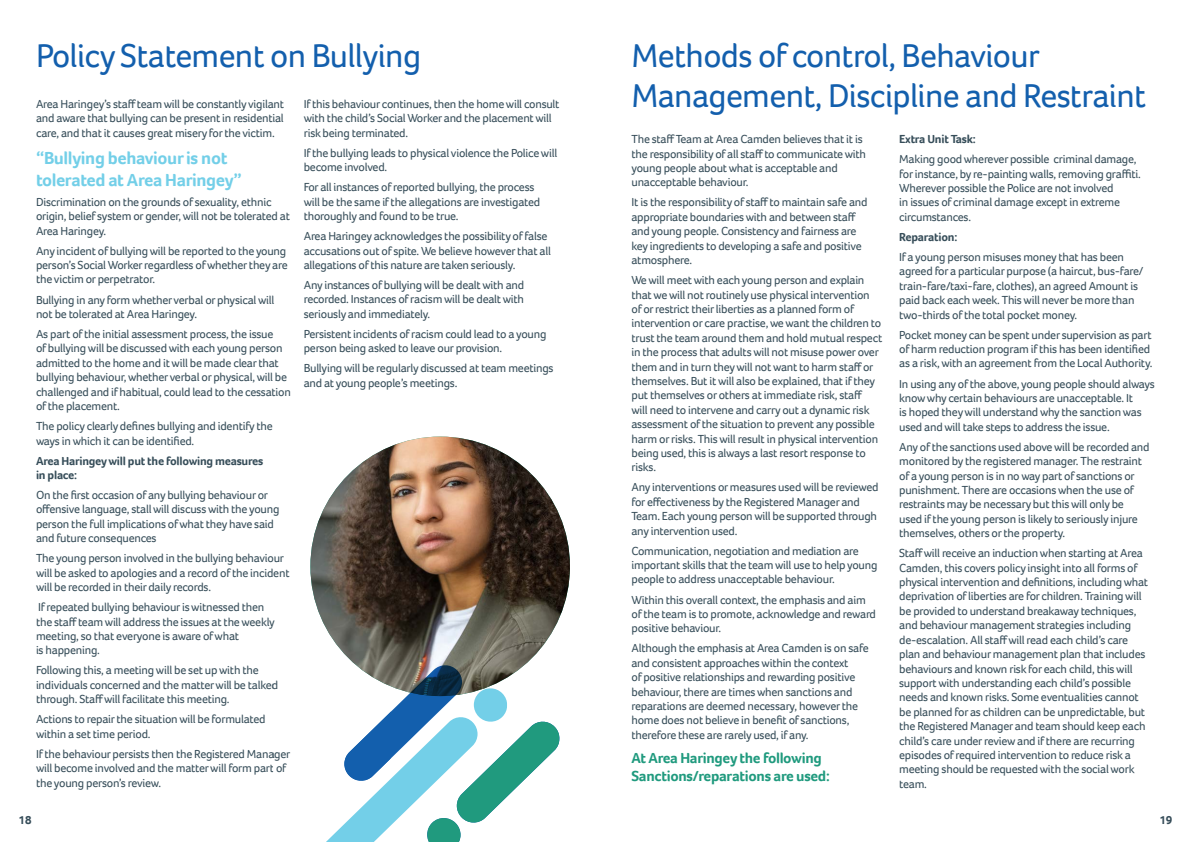
<style>
.page{position:relative;width:1191px;height:842px;background:#fff}
.page>*{position:absolute;margin:0;border:0;box-sizing:border-box;transform-origin:0 0}
.t1{font:34px/40.8px "Foco";letter-spacing:-.02em;color:#135fad}
.t2{font:700 18px/21.6px "Foco";letter-spacing:-.02em;color:#73cfe8}
.t3{font:700 15px/18px "Foco";letter-spacing:-.02em;color:#209a7e}
.t4{font:12px/14.4px "Foco";letter-spacing:-.02em;color:#364d59}
.t5{font:700 12px/14.4px "Foco";letter-spacing:-.02em;color:#364d59}
</style>
<div class="page">
<img style="left:310px;top:437px;width:260px;height:259px;border-radius:130px">
<svg style="left:326px;top:664px;width:233px;height:178px"></svg>
<h1 class="t1" style="left:36px;top:34px;width:387px">Policy Statement on Bullying</h1>
<p class="t4" style="left:36px;top:97px;width:250px;text-align:justify">Area Haringey’s staff team will be constantly vigilant and aware that bullying can be present in residential care, and that it causes great misery for the victim.</p>
<h2 class="t2" style="left:36px;top:147px;width:207px">“Bullying behaviour is not tolerated at Area Haringey”</h2>
<p class="t4" style="left:36px;top:194px;width:255px">Discrimination on the grounds of sexuality, ethnic origin, belief system or gender, will not be tolerated at<br>Area Haringey.</p>
<p class="t4" style="left:36px;top:243px;width:253px;text-align:justify">Any incident of bullying will be reported to the young person’s Social Worker regardless of whether they are the victim or perpetrator.</p>
<p class="t4" style="left:36px;top:292px;width:240px">Bullying in any form whether verbal or physical will not be tolerated at Area Haringey.</p>
<p class="t4" style="left:36px;top:327px;width:256px">As part of the initial assessment process, the issue<br>of bullying will be discussed with each young person admitted to the home and it will be made clear that bullying behaviour, whether verbal or physical, will be challenged and if habitual, could lead to the cessation of the placement.</p>
<p class="t4" style="left:36px;top:419px;width:238px">The policy clearly defines bullying and identify the ways in which it can be identified.</p>
<p class="t5" style="left:36px;top:453px;width:229px">Area Haringey will put the following measures in place:</p>
<p class="t4" style="left:36px;top:488px;width:245px">On the first occasion of any bullying behaviour or offensive language, stall will discuss with the young person the full implications of what they have said and future consequences</p>
<p class="t4" style="left:36px;top:551px;width:255px">The young person involved in the bullying behaviour will be asked to apologies and a record of the incident will be recorded in their daily records.</p>
<p class="t4" style="left:36px;top:600px;width:240px">If repeated bullying behaviour is witnessed then the staff team will address the issues at the weekly meeting, so that everyone is aware of what<br>is happening.</p>
<p class="t4" style="left:36px;top:663px;width:243px">Following this, a meeting will be set up with the individuals concerned and the matter will be talked through. Staff will facilitate this meeting.</p>
<p class="t4" style="left:36px;top:712px;width:231px">Actions to repair the situation will be formulated within a set time period.</p>
<p class="t4" style="left:36px;top:746px;width:256px">If the behaviour persists then the Registered Manager will become involved and the matter will form part of the young person’s review.</p>
<p class="t4" style="left:304px;top:97px;width:257px">If this behaviour continues, then the home will consult with the child’s Social Worker and the placement will risk being terminated.</p>
<p class="t4" style="left:304px;top:145px;width:255px">If the bullying leads to physical violence the Police will become involved.</p>
<p class="t4" style="left:304px;top:180px;width:238px">For all instances of reported bullying, the process will be the same if the allegations are investigated thoroughly and found to be true.</p>
<p class="t4" style="left:304px;top:229px;width:249px">Area Haringey acknowledges the possibility of false accusations out of spite. We believe however that all allegations of this nature are taken seriously.</p>
<p class="t4" style="left:304px;top:278px;width:222px;text-align:justify">Any instances of bullying will be dealt with and recorded. Instances of racism will be dealt with seriously and immediately.</p>
<p class="t4" style="left:304px;top:327px;width:244px">Persistent incidents of racism could lead to a young person being asked to leave our provision.</p>
<p class="t4" style="left:304px;top:361px;width:251px">Bullying will be regularly discussed at team meetings and at young people’s meetings.</p>
<h1 class="t1" style="left:631px;top:34px;width:516px">Methods of control, Behaviour<br>Management, Discipline and Restraint</h1>
<p class="t4" style="left:631px;top:132px;width:236px">The staff Team at Area Camden believes that it is the responsibility of all staff to communicate with young people about what is acceptable and unacceptable behaviour.</p>
<p class="t4" style="left:631px;top:195px;width:238px">It is the responsibility of staff to maintain safe and appropriate boundaries with and between staff and young people. Consistency and fairness are key ingredients to developing a safe and positive atmosphere.</p>
<p class="t4" style="left:631px;top:273px;width:252px">We will meet with each young person and explain that we will not routinely use physical intervention of or restrict their liberties as a planned form of intervention or care practise, we want the children to trust the team around them and hold mutual respect in the process that adults will not misuse power over them and in turn they will not want to harm staff or themselves. But it will also be explained, that if they put themselves or others at immediate risk, staff<br>will need to intervene and carry out a dynamic risk assessment of the situation to prevent any possible harm or risks. This will result in physical intervention being used, this is always a last resort response to risks.</p>
<p class="t4" style="left:631px;top:480px;width:249px">Any interventions or measures used will be reviewed for effectiveness by the Registered Manager and Team. Each young person will be supported through any intervention used.</p>
<p class="t4" style="left:631px;top:543px;width:247px">Communication, negotiation and mediation are important skills that the team will use to help young people to address unacceptable behaviour.</p>
<p class="t4" style="left:631px;top:592px;width:246px">Within this overall context, the emphasis and aim of the team is to promote, acknowledge and reward positive behaviour.</p>
<p class="t4" style="left:631px;top:641px;width:239px">Although the emphasis at Area Camden is on safe and consistent approaches within the context<br>of positive relationships and rewarding positive behaviour, there are times when sanctions and reparations are deemed necessary, however the home does not believe in benefit of sanctions, therefore these are rarely used, if any.</p>
<p class="t3" style="left:631px;top:748px;width:200px">At Area Haringey the following<br>Sanctions/reparations are used:</p>
<p class="t5" style="left:899px;top:132px;width:78px">Extra Unit Task:</p>
<p class="t4" style="left:899px;top:152px;width:243px">Making good wherever possible criminal damage, for instance, by re-painting walls, removing graffiti.<br>Wherever possible the Police are not involved<br>in issues of criminal damage except in extreme circumstances.</p>
<p class="t5" style="left:899px;top:230px;width:60px">Reparation:</p>
<p class="t4" style="left:899px;top:250px;width:246px">If a young person misuses money that has been agreed for a particular purpose (a haircut, bus-fare/ train-fare/taxi-fare, clothes), an agreed Amount is paid back each week. This will never be more than two-thirds of the total pocket money.</p>
<p class="t4" style="left:899px;top:327px;width:255px">Pocket money can be spent under supervision as part of harm reduction program if this has been identified as a risk, with an agreement from the Local Authority.</p>
<p class="t4" style="left:899px;top:376px;width:257px">In using any of the above, young people should always know why certain behaviours are unacceptable. It<br>is hoped they will understand why the sanction was used and will take steps to address the issue.</p>
<p class="t4" style="left:899px;top:439px;width:252px">Any of the sanctions used above will be recorded and monitored by the registered manager. The restraint of a young person is in no way part of sanctions or punishment. There are occasions when the use of restraints may be necessary but this will only be used if the young person is likely to seriously injure themselves, others or the property.</p>
<p class="t4" style="left:899px;top:546px;width:250px">Staff will receive an induction when starting at Area Camden, this covers policy insight into all forms of physical intervention and definitions, including what deprivation of liberties are for children. Training will be provided to understand breakaway techniques, and behaviour management strategies including de-escalation. All staff will read each child’s care plan and behaviour management plan that includes behaviours and known risk for each child, this will support with understanding each child’s possible needs and known risks. Some eventualities cannot be planned for as children can be unpredictable, but the Registered Manager and team should keep each child’s care under review and if there are recurring episodes of required intervention to reduce risk a meeting should be requested with the social work team.</p>
<p class="t5" style="left:18px;top:812px;width:15px">18</p>
<p class="t5" style="left:1159px;top:812px;width:15px">19</p>
</div>
